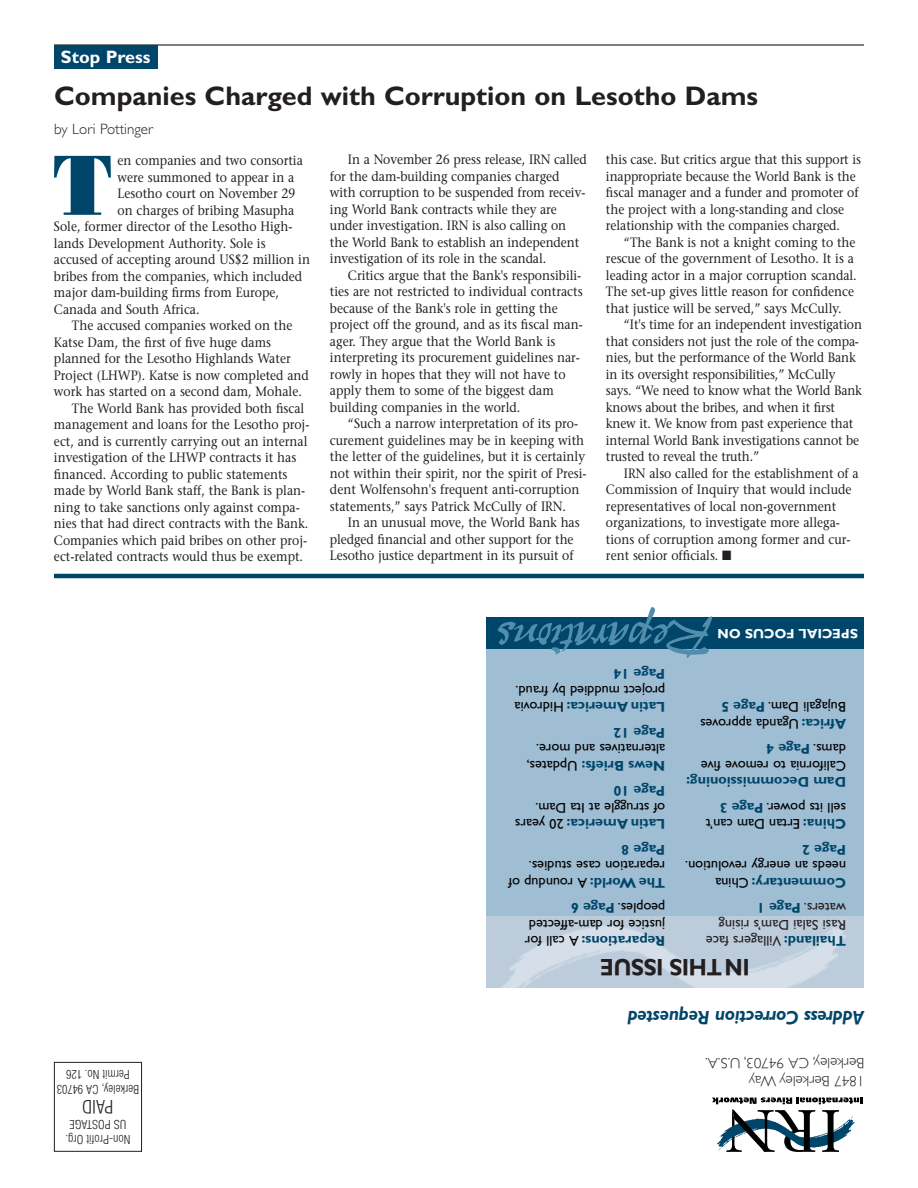
<style>
.page{position:relative;width:918px;height:1188px;background:#fff}
.page>*{position:absolute;margin:0;border:0;box-sizing:border-box;transform-origin:0 0}
.t1{font:85.05px "Bodoni Poster";color:#00466a;scale:.9 1}
.t2{font:57px "Pepita";letter-spacing:-.055em;color:#538dac;scale:1.05 1}
.t3{font:700 27px "Gill Sans";color:#231f20}
.t4{font:700 24px "Gill Sans";letter-spacing:-.015em;color:#231f20;scale:.9 1}
.t5{font:italic 700 19.5px "Gill Sans";letter-spacing:-.015em;color:#00466a;scale:.95 1}
.t6{font:700 18px "Gill Sans";color:#fff}
.t7{font:300 condensed 18px "Helvetica";color:#231f20}
.t8{font:300 15px/18px "Gill Sans";color:#231f20}
.t9{font:14.25px/16.5px "Gill Sans";color:#000}
.t10{font:700 14.25px/25.5px "Gill Sans";color:#00466a}
.t11{font:14.25px/16.5px "Gill Sans";color:#231f20}
.t12{font:13.5px/16.5px "Stone Serif";color:#231f20;scale:.9 1}
.t13{font:700 13.5px "Gill Sans";color:#fff}
.t14{font:300 condensed 12px/15px "Helvetica";color:#231f20;text-align:center}
.s1{font-weight:400;color:#000}
.s2{font-weight:700;color:#00466a}
</style>
<div class="page">
<div style="left:486px;top:620px;width:378px;height:368px;background:#9fbdd3"></div>
<img style="left:486px;top:916px;width:378px;height:72px">
<hr style="left:54px;top:45px;width:810px;height:1px;background:#000">
<div style="left:54px;top:45px;width:104px;height:24px;background:#00466a"></div>
<div style="left:54px;top:1062px;width:88px;height:90px;border:1px solid #231f20"></div>
<svg style="left:712px;top:1097px;width:151px;height:7px"></svg>
<img style="left:712px;top:1102px;width:147px;height:50px">
<svg style="left:822px;top:1110px;width:17px;height:42px"></svg>
<svg style="left:726px;top:1110px;width:89px;height:42px"></svg>
<div style="left:486px;top:617px;width:378px;height:31px;background:#00466a"></div>
<hr style="left:54px;top:574px;width:810px;height:4px;background:#00466a">
<h3 class="t6" style="left:61px;top:50px;width:91px">Stop Press</h3>
<h3 class="t3" style="left:54px;top:87px;width:706px">Companies Charged with Corruption on Lesotho Dams</h3>
<p class="t8" style="left:54px;top:122px;width:101px">by Lori Pottinger</p>
<h1 class="t1" style="left:53px;top:155px;width:68px">T</h1>
<p class="t12" style="left:118px;top:154px;width:207px">en companies and two consortia</p>
<p class="t12" style="left:118px;top:170px;width:198px">were summoned to appear in a</p>
<p class="t12" style="left:118px;top:187px;width:199px">Lesotho court on November 29</p>
<p class="t12" style="left:118px;top:203px;width:198px">on charges of bribing Masupha</p>
<p class="t12" style="left:54px;top:220px;width:267px">Sole, former director of the Lesotho High-</p>
<p class="t12" style="left:54px;top:236px;width:237px">lands Development Authority. Sole is</p>
<p class="t12" style="left:54px;top:253px;width:286px">accused of accepting around US$2 million in</p>
<p class="t12" style="left:54px;top:269px;width:277px">bribes from the companies, which included</p>
<p class="t12" style="left:54px;top:286px;width:251px">major dam-building firms from Europe,</p>
<p class="t12" style="left:54px;top:302px;width:163px">Canada and South Africa.</p>
<p class="t12" style="left:72px;top:319px;width:246px">The accused companies worked on the</p>
<p class="t12" style="left:54px;top:335px;width:243px">Katse Dam, the first of five huge dams</p>
<p class="t12" style="left:54px;top:352px;width:264px">planned for the Lesotho Highlands Water</p>
<p class="t12" style="left:54px;top:368px;width:285px">Project (LHWP). Katse is now completed and</p>
<p class="t12" style="left:54px;top:385px;width:277px">work has started on a second dam, Mohale.</p>
<p class="t12" style="left:72px;top:401px;width:260px">The World Bank has provided both fiscal</p>
<p class="t12" style="left:54px;top:418px;width:285px">management and loans for the Lesotho proj-</p>
<p class="t12" style="left:54px;top:434px;width:283px">ect, and is currently carrying out an internal</p>
<p class="t12" style="left:54px;top:451px;width:271px">investigation of the LHWP contracts it has</p>
<p class="t12" style="left:54px;top:467px;width:261px">financed. According to public statements</p>
<p class="t12" style="left:54px;top:484px;width:281px">made by World Bank staff, the Bank is plan-</p>
<p class="t12" style="left:54px;top:500px;width:275px">ning to take sanctions only against compa-</p>
<p class="t12" style="left:54px;top:517px;width:284px">nies that had direct contracts with the Bank.</p>
<p class="t12" style="left:54px;top:533px;width:283px">Companies which paid bribes on other proj-</p>
<p class="t12" style="left:54px;top:550px;width:278px">ect-related contracts would thus be exempt.</p>
<p class="t14" style="left:139px;top:1096px;width:84px;rotate:-180deg">Berkeley, CA 94703<br>Permit No. 126</p>
<h3 class="t7" style="left:114px;top:1113px;width:33px;rotate:-180deg">PAID</h3>
<p class="t14" style="left:130px;top:1145px;width:66px;rotate:-180deg">Non-Profit Org.<br>US POSTAGE</p>
<p class="t12" style="left:330px;top:153px;width:287px;text-indent:18px">In a November 26 press release, IRN called for the dam-building companies charged with corruption to be suspended from receiv&shy;ing World Bank contracts while they are under investigation. IRN is also calling on the World Bank to establish an independent investigation of its role in the scandal.</p>
<p class="t12" style="left:330px;top:268px;width:282px;text-indent:18px">Critics argue that the Bank's responsibili&shy;ties are not restricted to individual contracts because of the Bank's role in getting the project off the ground, and as its fiscal man&shy;ager. They argue that the World Bank is interpreting its procurement guidelines nar&shy;rowly in hopes that they will not have to apply them to some of the biggest dam building companies in the world.</p>
<p class="t12" style="left:330px;top:417px;width:287px;text-indent:18px">“Such a narrow interpretation of its pro&shy;curement guidelines may be in keeping with the letter of the guidelines, but it is certainly not within their spirit, nor the spirit of Presi&shy;dent Wolfensohn's frequent anti-corruption statements,” says Patrick McCully of IRN.</p>
<p class="t12" style="left:330px;top:516px;width:279px;text-indent:18px">In an unusual move, the World Bank has pledged financial and other support for the<br>Lesotho justice department in its pursuit of</p>
<p class="t12" style="left:606px;top:153px;width:285px">this case. But critics argue that this support is inappropriate because the World Bank is the fiscal manager and a funder and promoter of the project with a long-standing and close relationship with the companies charged.</p>
<p class="t12" style="left:606px;top:235px;width:280px;text-indent:18px">“The Bank is not a knight coming to the rescue of the government of Lesotho. It is a leading actor in a major corruption scandal.<br>The set-up gives little reason for confidence that justice will be served,” says McCully.</p>
<p class="t12" style="left:606px;top:318px;width:286px;text-indent:18px">“It's time for an independent investigation that considers not just the role of the compa&shy;nies, but the performance of the World Bank in its oversight responsibilities,” McCully says. “We need to know what the World Bank knows about the bribes, and when it first knew it. We know from past experience that internal World Bank investigations cannot be trusted to reveal the truth.”</p>
<p class="t12" style="left:606px;top:466px;width:282px;text-indent:18px">IRN also called for the establishment of a Commission of Inquiry that would include representatives of local non-government organizations, to investigate more allega&shy;tions of corruption among former and cur&shy;rent senior officials. ■</p>
<h2 class="t2" style="left:714px;top:678px;width:208px;rotate:-180deg">Reparations</h2>
<p class="t13" style="left:858px;top:638px;width:142px;rotate:-180deg">SPECIAL FOCUS ON</p>
<p class="t10" style="left:665px;top:685px;width:53px;rotate:-180deg">Page 14</p>
<p class="t9" style="left:665px;top:697px;width:151px;rotate:-180deg">project muddied by fraud.</p>
<p class="t10" style="left:665px;top:744px;width:152px;rotate:-180deg">Page 12<br>Latin America: <span class="s1">Hidrovia</span></p>
<p class="t9" style="left:665px;top:756px;width:131px;rotate:-180deg">alternatives and more.</p>
<p class="t10" style="left:665px;top:802px;width:140px;rotate:-180deg">Page 10<br>News Briefs: <span class="s1">Updates,</span></p>
<p class="t9" style="left:665px;top:814px;width:132px;rotate:-180deg">of struggle at Ita Dam.</p>
<p class="t10" style="left:665px;top:861px;width:152px;rotate:-180deg">Page 8<br>Latin America: <span class="s1">20 years</span></p>
<p class="t9" style="left:665px;top:889px;width:158px;rotate:-180deg"><span class="s2">The World:</span> A roundup of reparation case studies.</p>
<p class="t9" style="left:665px;top:948px;width:142px;rotate:-180deg"><span class="s2">Reparations:</span> A call for justice for dam-affected peoples. <span class="s2">Page 6</span></p>
<p class="t9" style="left:846px;top:730px;width:147px;rotate:-180deg"><span class="s2">Africa:</span> Uganda approves<br>Bujagali Dam. <span class="s2">Page 5</span></p>
<p class="t9" style="left:846px;top:772px;width:146px;rotate:-180deg">California to remove five dams. <span class="s2">Page 4</span></p>
<p class="t10" style="left:846px;top:819px;width:161px;rotate:-180deg"><span class="s1">sell its power.</span> Page 3<br>Dam Decommissioning:</p>
<p class="t9" style="left:846px;top:861px;width:142px;line-height:25.5px;rotate:-180deg"><span class="s2">Page 2<br>China:</span> Ertan Dam can’t</p>
<p class="t9" style="left:846px;top:889px;width:162px;rotate:-180deg"><span class="s2">Commentary:</span> China needs an energy revolution.</p>
<p class="t11" style="left:846px;top:948px;width:141px;rotate:-180deg"><span class="s2">Thailand:</span> Villagers face<br>Rasi Salai Dam’s rising waters. <span class="s2">Page 1</span></p>
<h3 class="t4" style="left:750px;top:975px;width:168px;rotate:-180deg">IN THIS ISSUE</h3>
<h3 class="t5" style="left:864px;top:1024px;width:250px;rotate:-180deg">Address Correction Requested</h3>
<p class="t8" style="left:864px;top:1088px;width:161px;rotate:-180deg">1847 Berkeley Way<br>Berkeley, CA 94703, U.S.A.</p>
</div>
